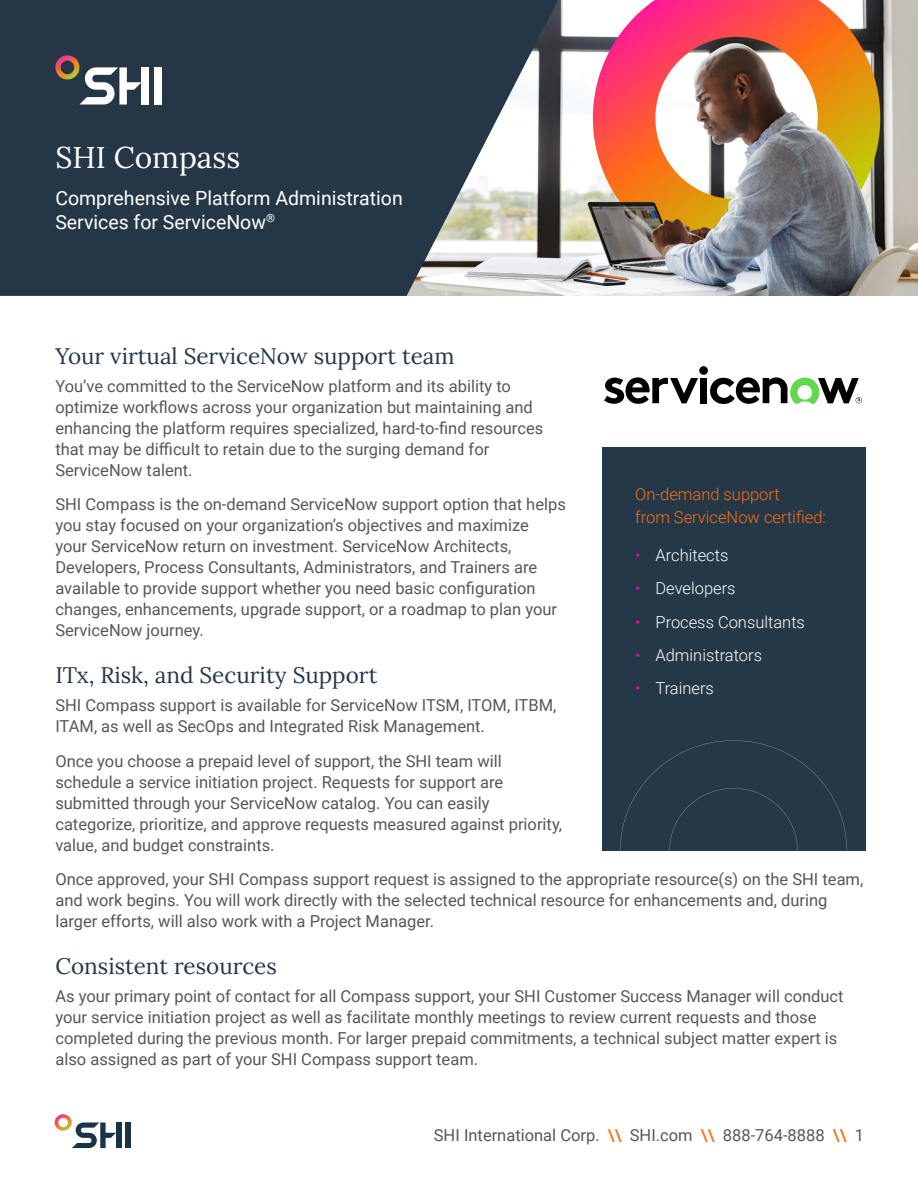
<style>
.page{position:relative;width:918px;height:1188px;background:#fff}
.page>*{position:absolute;margin:0;border:0;box-sizing:border-box;transform-origin:0 0}
.t1{font:30px "Lora";color:#fff}
.t2{font:22.5px "Lora";color:#253746}
.t3{font:19.5px/23.4px "Roboto";color:#fff}
.t4{font:16.5px/21px "Roboto";color:#575756}
.t5{font:300 16.5px "Roboto";color:#fff}
.t6{font:300 16.5px "Roboto";color:#ff6d15}
.s1{color:#ff00c0}
.s2{font-weight:500;color:#ff6d15}
</style>
<div class="page">
<div style="left:125px;top:1123px;width:5px;height:25px;background:#193444"></div>
<svg style="left:55px;top:1114px;width:61px;height:34px"></svg>
<div style="left:116px;top:1123px;width:5px;height:25px;background:#193444"></div>
<div style="left:602px;top:447px;width:264px;height:403px;background:#243847"></div>
<svg style="left:620px;top:740px;width:227px;height:110px"></svg>
<svg style="left:604px;top:377px;width:94px;height:27px"></svg>
<div style="left:699px;top:366px;width:9px;height:9px;background:#000;border-radius:50%"></div>
<div style="left:700px;top:378px;width:7px;height:25px;background:#000"></div>
<svg style="left:710px;top:377px;width:152px;height:27px"></svg>
<img style="left:572px;top:0;width:346px;height:296px">
<svg style="left:0;top:0;width:572px;height:296px;background:#3d4d59"></svg>
<div style="left:154px;top:67px;width:7px;height:38px;background:#fff"></div>
<svg style="left:55px;top:55px;width:87px;height:50px"></svg>
<div style="left:142px;top:67px;width:7px;height:38px;background:#fff"></div>
<h1 class="t1" style="left:55px;top:135px;width:186px">SHI Compass</h1>
<p class="t3" style="left:55px;top:186px;width:349px">Comprehensive Platform Administration<br>Services for ServiceNow<sup>®</sup></p>
<p class="t2" style="left:55px;top:339px;width:401px">Your virtual ServiceNow support team</p>
<p class="t4" style="left:55px;top:375px;width:489px">You’ve committed to the ServiceNow platform and its ability to optimize workflows across your organization but maintaining and enhancing the platform requires specialized, hard-to-find resources that may be difficult to retain due to the surging demand for ServiceNow talent.</p>
<p class="t4" style="left:55px;top:493px;width:512px">SHI Compass is the on-demand ServiceNow support option that helps you stay focused on your organization’s objectives and maximize<br>your ServiceNow return on investment. ServiceNow Architects, Developers, Process Consultants, Administrators, and Trainers are available to provide support whether you need basic configuration changes, enhancements, upgrade support, or a roadmap to plan your ServiceNow journey.</p>
<p class="t2" style="left:55px;top:658px;width:324px">ITx, Risk, and Security Support</p>
<p class="t4" style="left:55px;top:694px;width:502px">SHI Compass support is available for ServiceNow ITSM, ITOM, ITBM,<br>ITAM, as well as SecOps and Integrated Risk Management.</p>
<p class="t4" style="left:55px;top:750px;width:508px">Once you choose a prepaid level of support, the SHI team will schedule a service initiation project. Requests for support are submitted through your ServiceNow catalog. You can easily categorize, prioritize, and approve requests measured against priority, value, and budget constraints.</p>
<p class="t4" style="left:55px;top:868px;width:809px">Once approved, your SHI Compass support request is assigned to the appropriate resource(s) on the SHI team, and work begins. You will work directly with the selected technical resource for enhancements and, during larger efforts, will also work with a Project Manager.</p>
<p class="t2" style="left:55px;top:949px;width:223px">Consistent resources</p>
<p class="t4" style="left:55px;top:985px;width:790px">As your primary point of contact for all Compass support, your SHI Customer Success Manager will conduct your service initiation project as well as facilitate monthly meetings to review current requests and those completed during the previous month. For larger prepaid commitments, a technical subject matter expert is also assigned as part of your SHI Compass support team.</p>
<p class="t6" style="left:635px;top:483px;width:146px">On-demand support</p>
<p class="t6" style="left:635px;top:506px;width:192px">from ServiceNow certified:</p>
<p class="t5" style="left:635px;top:544px;width:95px"><span class="s1">•</span> Architects</p>
<p class="t5" style="left:635px;top:577px;width:102px"><span class="s1">•</span> Developers</p>
<p class="t5" style="left:635px;top:610px;width:171px"><span class="s1">•</span> Process Consultants</p>
<p class="t5" style="left:635px;top:644px;width:128px"><span class="s1">•</span> Administrators</p>
<p class="t5" style="left:635px;top:677px;width:80px"><span class="s1">•</span> Trainers</p>
<p class="t4" style="left:434px;top:1124px;width:432px">SHI International Corp. <span class="s2">\\</span> SHI.com <span class="s2">\\</span> 888-764-8888 <span class="s2">\\</span> 1</p>
</div>
